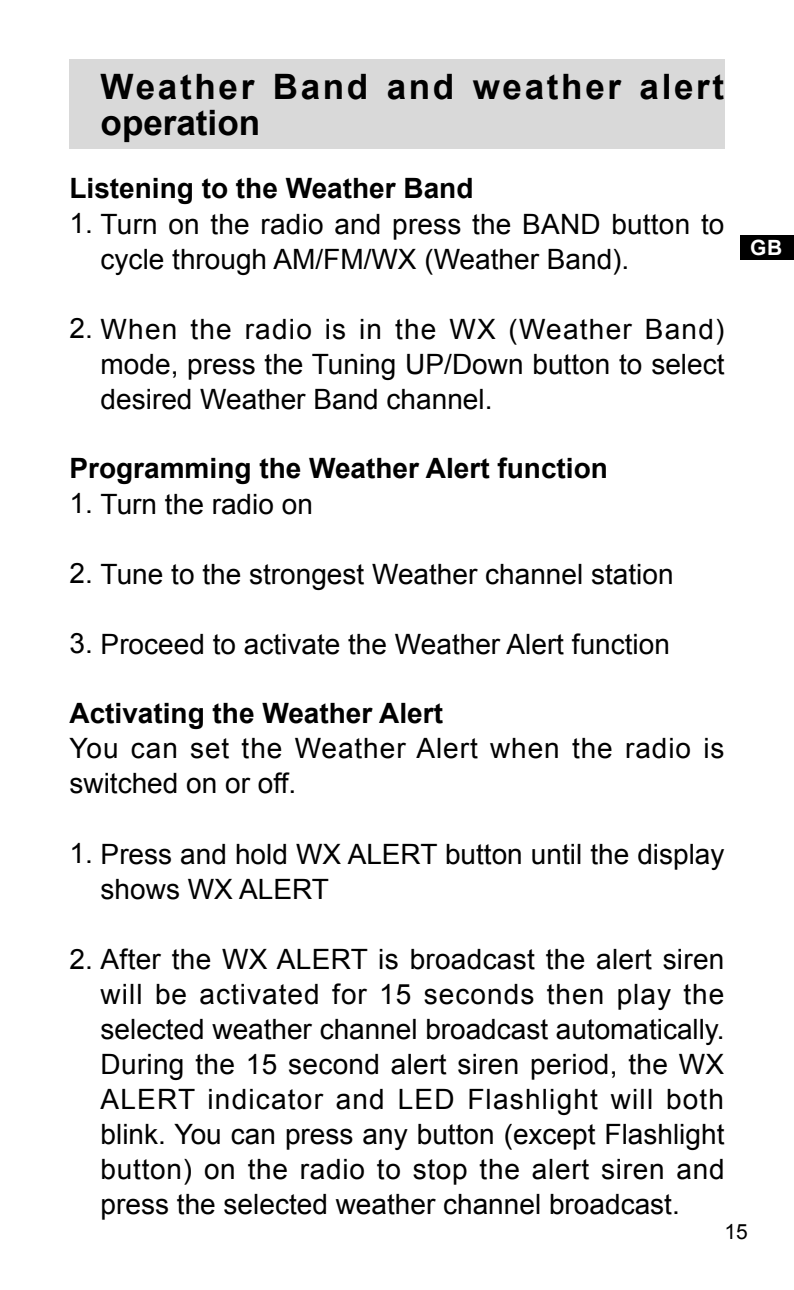
<style>
.page{position:relative;width:794px;height:1290px;background:#fff}
.page>*{position:absolute;margin:0;border:0;box-sizing:border-box;transform-origin:0 0}
.t1{font:700 35px/35px "Arial";letter-spacing:.075em;color:#000}
.t2{font:28px/35px "Arial";color:#000}
.t3{font:700 28px "Arial";color:#000}
.t4{font:28px/35px "Arial";letter-spacing:.035em;color:#000}
.t5{font:28px "Arial";letter-spacing:.045em;color:#000}
.t6{font:21px "Arial";color:#000}
.t7{font:700 21px "Arial";color:#fff}
</style>
<div class="page">
<div style="left:741px;top:235px;width:53px;height:25px;background:#000"></div>
<div style="left:69px;top:60px;width:655px;height:89px;background:#d9d9d9"></div>
<p class="t1" style="left:101px;top:71px;width:625px">Weather Band and weather alert operation</p>
<p class="t3" style="left:69px;top:170px;width:405px">Listening to the Weather Band</p>
<p class="t2" style="left:69px;top:206px;width:656px">1 . Turn on the radio and press the BAND button to</p>
<p class="t2" style="left:101px;top:241px;width:530px">cycle through AM/FM/WX (Weather Band).</p>
<p class="t5" style="left:69px;top:310px;width:656px">2. When the radio is in the WX (Weather Band)</p>
<p class="t2" style="left:101px;top:346px;width:625px">mode, press the Tuning UP/Down button to select desired Weather Band channel.</p>
<p class="t3" style="left:69px;top:450px;width:540px">Programming the Weather Alert function</p>
<p class="t2" style="left:69px;top:486px;width:245px">1 . Turn the radio on</p>
<p class="t2" style="left:69px;top:556px;width:605px">2. Tune to the strongest Weather channel station</p>
<p class="t2" style="left:69px;top:626px;width:602px">3. Proceed to activate the Weather Alert function</p>
<p class="t3" style="left:69px;top:695px;width:375px">Activating the Weather Alert</p>
<p class="t4" style="left:69px;top:731px;width:656px">You can set the Weather Alert when the radio is switched on or off.</p>
<p class="t2" style="left:69px;top:836px;width:656px">1 . Press and hold WX ALERT button until the display</p>
<p class="t2" style="left:101px;top:871px;width:230px">shows WX ALERT</p>
<p class="t2" style="left:69px;top:941px;width:656px">2. After the WX ALERT is broadcast the alert siren</p>
<p class="t2" style="left:101px;top:976px;width:625px;text-align:justify">will be activated for 1 5 seconds then play the selected weather channel broadcast automatically.<br>During the 1 5 second alert siren period, the WX ALERT indicator and LED Flashlight will both blink. You can press any button (except Flashlight button) on the radio to stop the alert siren and press the selected weather channel broadcast.</p>
<p class="t7" style="left:750px;top:234px;width:34px">GB</p>
<p class="t6" style="left:724px;top:1217px;width:25px">1 5</p>
</div>
